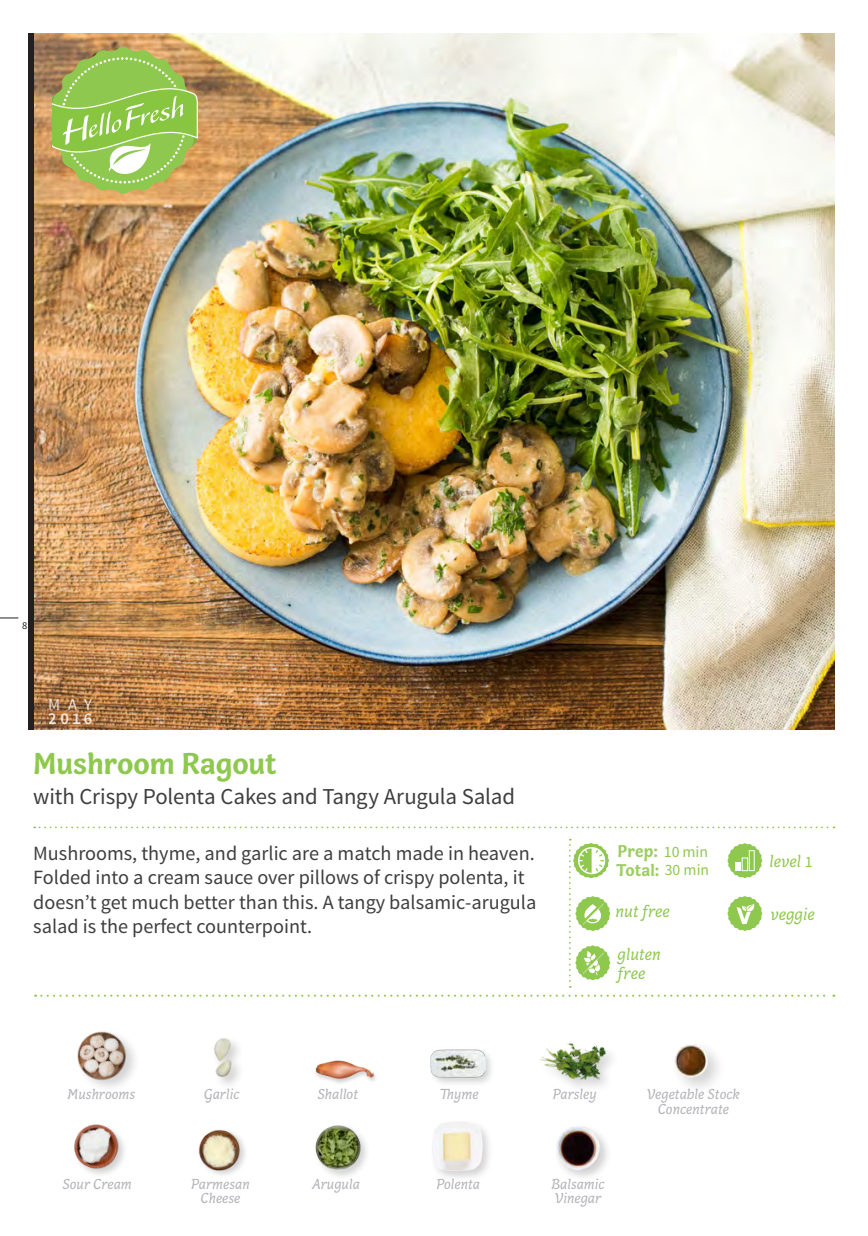
<style>
.page{position:relative;width:868px;height:1236px;background:#fff}
.page>*{position:absolute;margin:0;border:0;box-sizing:border-box;transform-origin:0 0}
.t1{font:700 30.97px "Capucine Basic";letter-spacing:-.005em;color:#8fc84e}
.t2{font:22.75px "Source Sans Pro";letter-spacing:-.01em;color:#3e3e3f}
.t3{font:20.12px/24.5px "Source Sans Pro";color:#3e3e3f}
.t4{font:italic 17.5px/18.6px "Capucine Basic";color:#8fc84e}
.t5{font:700 17.5px/18.7px "Capucine Basic";letter-spacing:.005em;color:#9bcd60}
.t6{font:600 16.62px "Source Sans Pro";color:#fff}
.t7{font:16.62px "Source Sans Pro";color:#fff}
.t8{font:15.75px "Source Sans Pro";color:#8fc84e}
.t9{font:italic 14.88px/14.3px "Capucine Basic";color:#b2b3b7;text-align:center}
.t10{font:10.5px "Source Sans Pro";color:#231f20}
.s1{font-family:"Source Sans Pro";font-style:normal;font-size:15.75px}
</style>
<div class="page">
<img style="left:34px;top:33px;width:800px;height:696px">
<div style="left:313px;top:1122px;width:58px;height:58px;background:#231f20;opacity:.2"></div>
<img style="left:313px;top:1122px;width:52px;height:52px">
<div style="left:430px;top:1118px;width:64px;height:64px;background:#231f20;opacity:.2"></div>
<img style="left:430px;top:1118px;width:57px;height:57px">
<img style="left:556px;top:1126px;width:51px;height:51px">
<svg style="left:34px;top:826px;width:800px;height:2px"></svg>
<svg style="left:0;top:617px;width:18px;height:1px"></svg>
<svg style="left:53px;top:47px;width:145px;height:146px;background:#a5c161"></svg>
<svg style="left:35px;top:994px;width:799px;height:2px"></svg>
<div style="left:28px;top:33px;width:6px;height:696px;background:#231f20"></div>
<img style="left:315px;top:1060px;width:61px;height:23px">
<div style="left:429px;top:1046px;width:66px;height:41px;background:#231f20;opacity:.2"></div>
<img style="left:431px;top:1046px;width:54px;height:41px">
<img style="left:198px;top:1129px;width:47px;height:46px">
<img style="left:540px;top:1043px;width:72px;height:44px">
<img style="left:674px;top:1044px;width:44px;height:44px">
<img style="left:74px;top:1124px;width:50px;height:51px">
<svg style="left:727px;top:843px;width:35px;height:35px"></svg>
<div style="left:748px;top:850px;width:6px;height:20px;border:1px solid #fff"></div>
<svg style="left:727px;top:896px;width:35px;height:34px"></svg>
<img style="left:214px;top:1038px;width:25px;height:47px">
<img style="left:77px;top:1031px;width:58px;height:57px">
<svg style="left:569px;top:838px;width:41px;height:149px"></svg>
<p class="t10" style="left:22px;top:619px;width:7px">8</p>
<p class="t7" style="left:49px;top:694px;width:45px">MAY</p>
<p class="t6" style="left:49px;top:708px;width:45px">2016</p>
<h1 class="t1" style="left:33px;top:740px;width:245px">Mushroom Ragout</h1>
<p class="t2" style="left:33px;top:782px;width:483px">with Crispy Polenta Cakes and Tangy Arugula Salad</p>
<p class="t3" style="left:33px;top:841px;width:504px">Mushrooms, thyme, and garlic are a match made in heaven.<br>Folded into a cream sauce over pillows of crispy polenta, it doesn’t get much better than this. A tangy balsamic-arugula salad is the perfect counterpoint.</p>
<p class="t5" style="left:616px;top:840px;width:44px">Prep:<br>Total:</p>
<p class="t8" style="left:663px;top:841px;width:46px">10 min</p>
<p class="t8" style="left:664px;top:859px;width:46px">30 min</p>
<p class="t4" style="left:769px;top:852px;width:44px">level <span class="s1">1</span></p>
<p class="t4" style="left:615px;top:902px;width:56px">nut free</p>
<p class="t4" style="left:770px;top:905px;width:46px">veggie</p>
<p class="t4" style="left:617px;top:945px;width:45px">gluten free</p>
<p class="t9" style="left:68px;top:1087px;width:69px">Mushrooms</p>
<p class="t9" style="left:204px;top:1087px;width:37px">Garlic</p>
<p class="t9" style="left:317px;top:1087px;width:42px">Shallot</p>
<p class="t9" style="left:552px;top:1087px;width:45px">Parsley</p>
<p class="t9" style="left:646px;top:1087px;width:95px">Vegetable Stock<br>Concentrate</p>
<p class="t9" style="left:440px;top:1087px;width:40px">Thyme</p>
<p class="t9" style="left:62px;top:1176px;width:71px">Sour Cream</p>
<p class="t9" style="left:191px;top:1176px;width:60px">Parmesan<br>Cheese</p>
<p class="t9" style="left:312px;top:1176px;width:49px">Arugula</p>
<p class="t9" style="left:436px;top:1176px;width:45px">Polenta</p>
<p class="t9" style="left:551px;top:1176px;width:55px;text-align:left">Balsamic<br>Vinegar</p>
</div>
